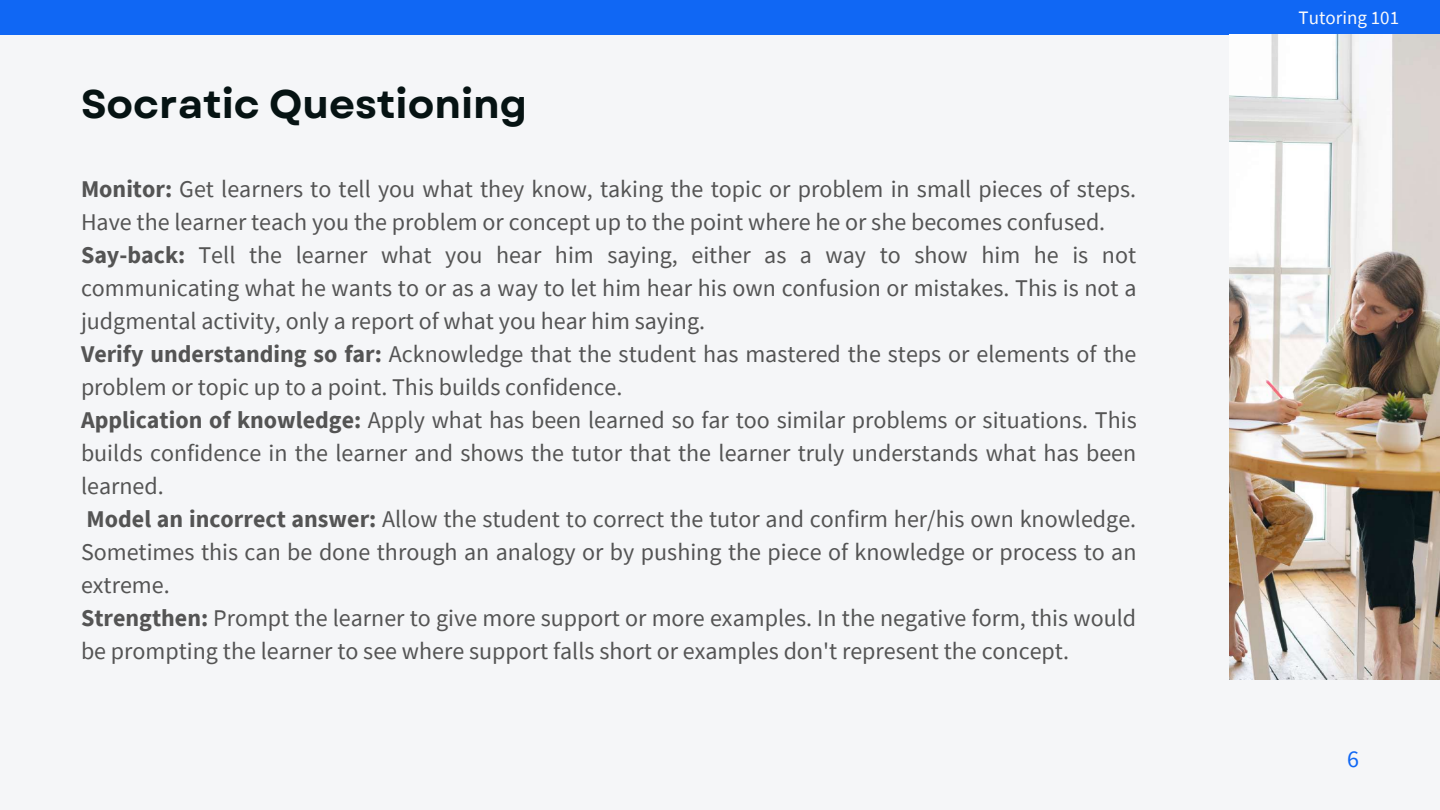
<style>
.page{position:relative;width:1440px;height:810px;background:#f5f6f8}
.page>*{position:absolute;margin:0;border:0;box-sizing:border-box;transform-origin:0 0}
.t1{font:700 40px "Garet";color:#061313}
.t2{font:24px/33px "Source Sans Pro";color:#545454}
.t3{font:24px "Source Sans Pro";color:#1067f4}
.t4{font:19px "Source Sans Pro";color:#fafafb}
.s1{font-weight:700}
</style>
<div class="page">
<div style="left:0;top:0;width:1440px;height:35px;background:#1067f4"></div>
<img style="left:1229px;top:35px;width:211px;height:645px">
<h1 class="t1" style="left:81px;top:75px;width:448px">Socratic Questioning</h1>
<p class="t2" style="left:81px;top:172px;width:1057px"><span class="s1">Monitor:</span> Get learners to tell you what they know, taking the topic or problem in small pieces of steps.<br>Have the learner teach you the problem or concept up to the point where he or she becomes confused.<br><span class="s1">Say-back:</span> Tell the learner what you hear him saying, either as a way to show him he is not communicating what he wants to or as a way to let him hear his own confusion or mistakes. This is not a judgmental activity, only a report of what you hear him saying.<br><span class="s1">Verify understanding so far:</span> Acknowledge that the student has mastered the steps or elements of the problem or topic up to a point. This builds confidence.<br><span class="s1">Application of knowledge:</span> Apply what has been learned so far too similar problems or situations. This builds confidence in the learner and shows the tutor that the learner truly understands what has been learned.<br><span class="s1">Model an incorrect answer:</span> Allow the student to correct the tutor and confirm her/his own knowledge.<br>Sometimes this can be done through an analogy or by pushing the piece of knowledge or process to an extreme.<br><span class="s1">Strengthen:</span> Prompt the learner to give more support or more examples. In the negative form, this would be prompting the learner to see where support falls short or examples don't represent the concept.</p>
<p class="t4" style="left:1299px;top:5px;width:102px">Tutoring 101</p>
<p class="t3" style="left:1347px;top:743px;width:13px">6</p>
</div>
